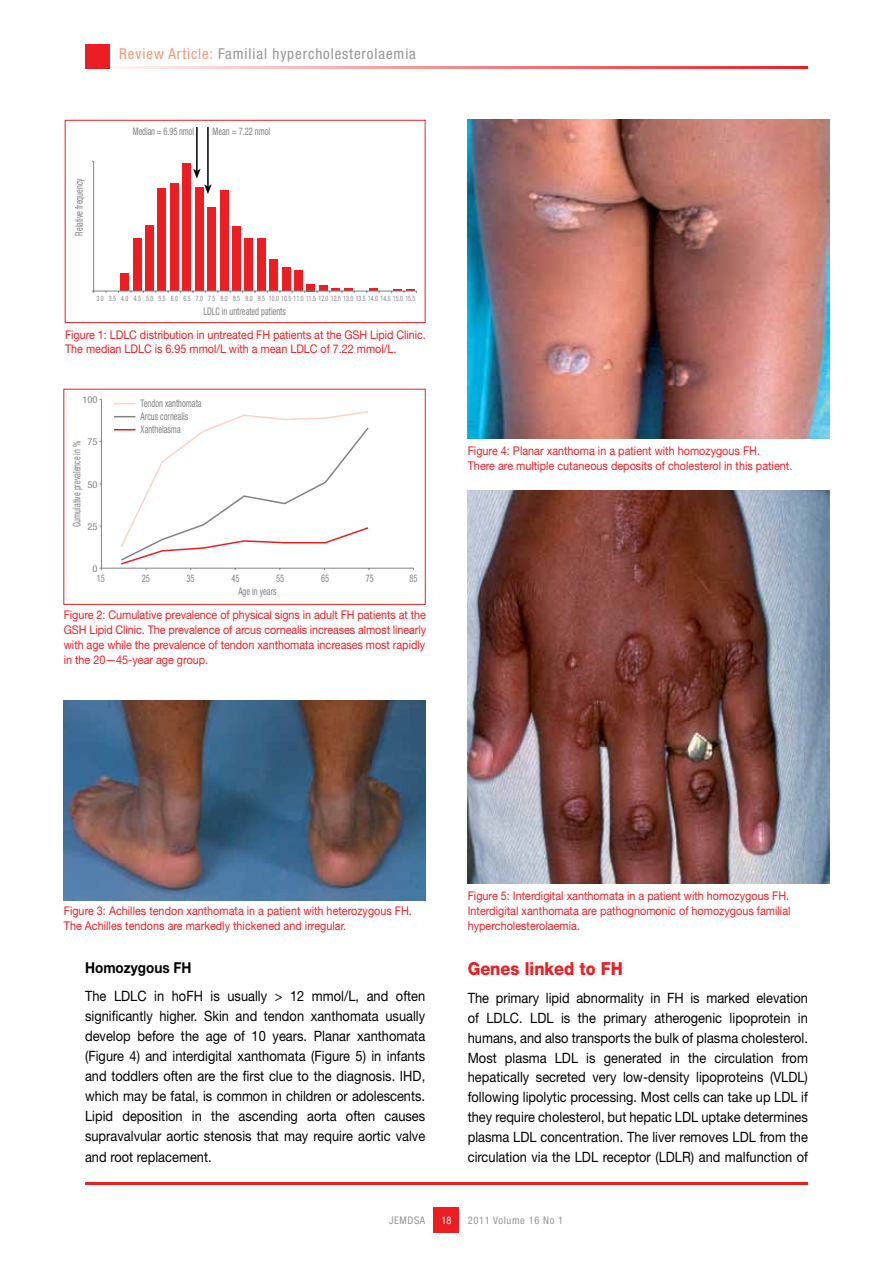
<style>
.page{position:relative;width:893px;height:1263px;background:#fff}
.page>*{position:absolute;margin:0;border:0;box-sizing:border-box;transform-origin:0 0}
.t1{font:800 18px "Helvetica Neue LT Std";color:#ed1d24;scale:.9 1}
.t2{font:condensed 15px "Helvetica Neue LT Std";letter-spacing:.06em;color:#939598}
.t3{font:700 15px "Helvetica Neue LT Std";color:#000;scale:.9 1}
.t4{font:14.25px/20.1px "Helvetica Neue LT Std";color:#000;text-align:justify;scale:.9 1}
.t5{font:12px/15px "Helvetica Neue LT Std";color:#ed1d24;scale:.9 1}
.t6{font:condensed 10.5px/13px "Helvetica Neue LT Std";color:#808285;scale:.8 1}
.t7{font:condensed 10.5px "Helvetica Neue LT Std";letter-spacing:.06em;color:#939598}
.t8{font:condensed 10.5px "Helvetica Neue LT Std";color:#fff}
.t9{font:condensed 9.45px "Helvetica Neue LT Std";color:#808285;scale:1.11 1}
.t10{font:condensed 7.5px "Helvetica Neue LT Std";color:#808285;scale:.8 1}
.s1{color:#f79679}
</style>
<div class="page">
<hr style="left:85px;top:66px;width:723px;height:2px;background:#ed1d24">
<div style="left:85px;top:44px;width:24px;height:24px;background:#ed1d24"></div>
<div style="left:434px;top:1208px;width:25px;height:25px;background:#ed1d24"></div>
<hr style="left:85px;top:1182px;width:723px;height:2px;background:#ed1d24">
<img style="left:64px;top:700px;width:361px;height:200px">
<img style="left:468px;top:119px;width:361px;height:320px">
<img style="left:468px;top:490px;width:361px;height:394px">
<div style="left:65px;top:120px;width:360px;height:203px;border:1px solid #ed1d24"></div>
<hr style="left:196px;top:127px;width:2px;height:44px;background:#000">
<hr style="left:207px;top:127px;width:2px;height:60px;background:#000">
<svg style="left:92px;top:161px;width:325px;height:132px"></svg>
<div style="left:64px;top:389px;width:362px;height:216px;border:1px solid #ed1d24"></div>
<svg style="left:99px;top:399px;width:315px;height:171px"></svg>
<svg style="left:112px;top:402px;width:258px;height:168px"></svg>
<p class="t2" style="left:119px;top:45px;width:298px"><span class="s1">Review Article:</span> Familial hypercholesterolaemia</p>
<p class="t6" style="left:72px;top:236px;width:73px;rotate:-90deg">Relative frequency</p>
<p class="t6" style="left:133px;top:125px;width:78px">Median = 6.95 nmol</p>
<p class="t6" style="left:213px;top:125px;width:74px">Mean = 7.22 nmol</p>
<p class="t10" style="left:96px;top:294px;width:400px">3.0 3.5 4.0 4.5 5.0 5.5 6.0 6.5 7.0 7.5 8.0 8.5 9.0 9.5 10.0 10.5 11.0 11.5 12.0 12.5 13.0 13.5 14.0 14.5 15.0 15.5</p>
<p class="t6" style="left:203px;top:305px;width:104px">LDLC in untreated patients</p>
<p class="t5" style="left:65px;top:327px;width:402px">Figure 1: LDLC distribution in untreated FH patients at the GSH Lipid Clinic.<br>The median LDLC is 6.95 mmol/L with a mean LDLC of 7.22 mmol/L.</p>
<p class="t9" style="left:82px;top:394px;width:15px">100</p>
<p class="t9" style="left:88px;top:436px;width:11px">75</p>
<p class="t9" style="left:88px;top:479px;width:11px">50</p>
<p class="t9" style="left:88px;top:521px;width:11px">25</p>
<p class="t9" style="left:93px;top:564px;width:6px">0</p>
<p class="t6" style="left:141px;top:397px;width:78px">Tendon xanthomata<br>Arcus cornealis<br>Xanthelasma</p>
<p class="t6" style="left:70px;top:527px;width:110px;rotate:-90deg">Cumulative prevalence in %</p>
<p class="t6" style="left:97px;top:571px;width:12px">15</p>
<p class="t6" style="left:142px;top:571px;width:12px">25</p>
<p class="t6" style="left:187px;top:571px;width:12px">35</p>
<p class="t6" style="left:231px;top:571px;width:12px">45</p>
<p class="t6" style="left:276px;top:571px;width:12px">55</p>
<p class="t6" style="left:321px;top:571px;width:12px">65</p>
<p class="t6" style="left:366px;top:571px;width:12px">75</p>
<p class="t6" style="left:410px;top:571px;width:12px">85</p>
<p class="t6" style="left:238px;top:585px;width:49px">Age in years</p>
<p class="t5" style="left:64px;top:607px;width:404px;text-align:justify">Figure 2: Cumulative prevalence of physical signs in adult FH patients at the GSH Lipid Clinic. The prevalence of arcus cornealis increases almost linearly with age while the prevalence of tendon xanthomata increases most rapidly in the 20—45-year age group.</p>
<p class="t5" style="left:468px;top:443px;width:362px">Figure 4: Planar xanthoma in a patient with homozygous FH.<br>There are multiple cutaneous deposits of cholesterol in this patient.</p>
<p class="t5" style="left:64px;top:903px;width:388px">Figure 3: Achilles tendon xanthomata in a patient with heterozygous FH.<br>The Achilles tendons are markedly thickened and irregular.</p>
<p class="t3" style="left:85px;top:958px;width:120px">Homozygous FH</p>
<p class="t4" style="left:85px;top:986px;width:380px">The LDLC in hoFH is usually &gt; 12 mmol/L, and often significantly higher. Skin and tendon xanthomata usually develop before the age of 10 years. Planar xanthomata (Figure 4) and interdigital xanthomata (Figure 5) in infants and toddlers often are the first clue to the diagnosis. IHD, which may be fatal, is common in children or adolescents.<br>Lipid deposition in the ascending aorta often causes supravalvular aortic stenosis that may require aortic valve and root replacement.</p>
<p class="t5" style="left:468px;top:888px;width:360px;text-align:justify">Figure 5: Interdigital xanthomata in a patient with homozygous FH.<br>Interdigital xanthomata are pathognomonic of homozygous familial hypercholesterolaemia.</p>
<p class="t1" style="left:468px;top:958px;width:174px">Genes linked to FH</p>
<p class="t4" style="left:468px;top:988px;width:379px">The primary lipid abnormality in FH is marked elevation of LDLC. LDL is the primary atherogenic lipoprotein in humans, and also transports the bulk of plasma cholesterol.<br>Most plasma LDL is generated in the circulation from hepatically secreted very low-density lipoproteins (VLDL) following lipolytic processing. Most cells can take up LDL if they require cholesterol, but hepatic LDL uptake determines plasma LDL concentration. The liver removes LDL from the circulation via the LDL receptor (LDLR) and malfunction of</p>
<p class="t7" style="left:389px;top:1214px;width:38px">JEMDSA</p>
<p class="t8" style="left:441px;top:1214px;width:12px">18</p>
<p class="t7" style="left:468px;top:1214px;width:97px">2011 Volume 16 No 1</p>
</div>
